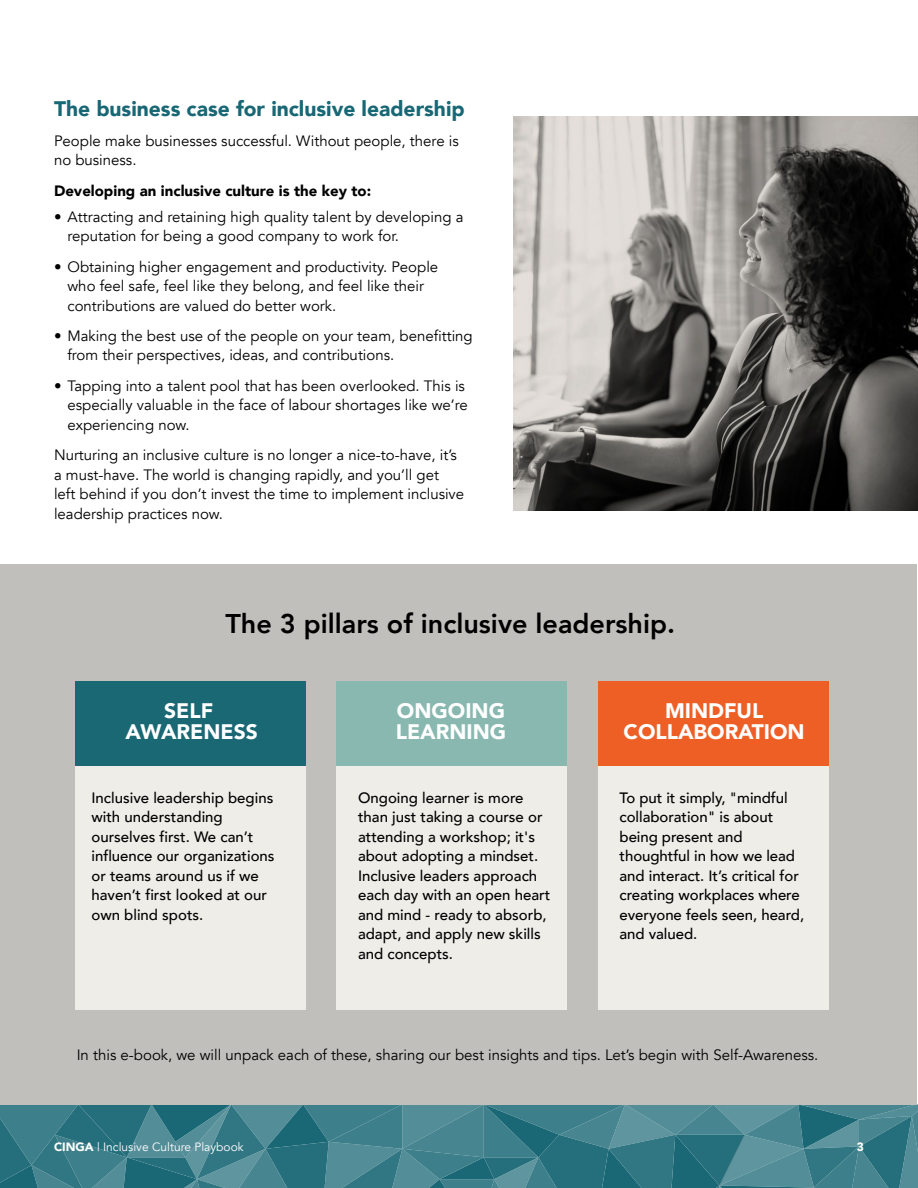
<style>
.page{position:relative;width:918px;height:1188px;background:#fff}
.page>*{position:absolute;margin:0;border:0;box-sizing:border-box;transform-origin:0 0}
.t1{font:800 27px "Avenir";color:#000}
.t2{font:900 21px/21px "Avenir";color:#fff;text-align:center}
.t3{font:900 21px "Avenir";color:#186774}
.t4{font:15px/19.5px "Avenir";color:#000}
.t5{font:500 15px/19.5px "Avenir";color:#000}
.t6{font:900 15px "Avenir";color:#000}
.t7{font:12px "Avenir";color:#fff}
.t8{font:900 12px "Avenir";color:#fff}
.s1{font-weight:900}
</style>
<div class="page">
<svg style="left:0;top:1104px;width:918px;height:84px;background:#3c7e89"></svg>
<img style="left:513px;top:116px;width:405px;height:394px">
<div style="left:1px;top:565px;width:916px;height:540px;background:#c1bfbc"></div>
<div style="left:75px;top:681px;width:230px;height:85px;background:#196874"></div>
<div style="left:336px;top:681px;width:231px;height:85px;background:#88b8af"></div>
<div style="left:598px;top:681px;width:231px;height:85px;background:#ee5f25"></div>
<div style="left:75px;top:766px;width:230px;height:244px;background:#eeede8"></div>
<div style="left:336px;top:766px;width:231px;height:244px;background:#eeede8"></div>
<div style="left:598px;top:766px;width:231px;height:244px;background:#eeede8"></div>
<h2 class="t3" style="left:54px;top:90px;width:412px">The business case for inclusive leadership</h2>
<p class="t4" style="left:54px;top:131px;width:406px">People make businesses successful. Without people, there is no business.</p>
<p class="t6" style="left:54px;top:178px;width:319px">Developing an inclusive culture is the key to:</p>
<p class="t4" style="left:68px;top:207px;width:398px;text-indent:-14px">• Attracting and retaining high quality talent by developing a reputation for being a good company to work for.</p>
<p class="t4" style="left:68px;top:257px;width:372px;text-indent:-14px">• Obtaining higher engagement and productivity. People who feel safe, feel like they belong, and feel like their contributions are valued do better work.</p>
<p class="t4" style="left:68px;top:326px;width:407px;text-indent:-14px">• Making the best use of the people on your team, benefitting from their perspectives, ideas, and contributions.</p>
<p class="t4" style="left:68px;top:376px;width:402px;text-indent:-14px">• Tapping into a talent pool that has been overlooked. This is especially valuable in the face of labour shortages like we’re experiencing now.</p>
<p class="t4" style="left:54px;top:445px;width:412px">Nurturing an inclusive culture is no longer a nice-to-have, it’s a must-have. The world is changing rapidly, and you’ll get<br>left behind if you don’t invest the time to implement inclusive leadership practices now.</p>
<h1 class="t1" style="left:225px;top:602px;width:451px">The 3 pillars of inclusive leadership.</h1>
<h2 class="t2" style="left:126px;top:700px;width:134px">SELF<br>AWARENESS</h2>
<h2 class="t2" style="left:396px;top:700px;width:112px;text-align:left">ONGOING<br>LEARNING</h2>
<h2 class="t2" style="left:624px;top:700px;width:183px">MINDFUL<br>COLLABORATION</h2>
<p class="t5" style="left:91px;top:787px;width:185px">Inclusive leadership begins with understanding ourselves first. We can’t influence our organizations or teams around us if we haven’t first looked at our own blind spots.</p>
<p class="t5" style="left:358px;top:787px;width:194px">Ongoing learner is more than just taking a course or attending a workshop; it's about adopting a mindset.<br>Inclusive leaders approach each day with an open heart and mind - ready to absorb, adapt, and apply new skills and concepts.</p>
<p class="t5" style="left:620px;top:787px;width:186px">To put it simply, "mindful collaboration" is about being present and thoughtful in how we lead and interact. It’s critical for creating workplaces where everyone feels seen, heard, and valued.</p>
<p class="t4" style="left:77px;top:1046px;width:743px">In this e-book, we will unpack each of these, sharing our best insights and tips. Let’s begin with Self-Awareness.</p>
<p class="t7" style="left:54px;top:1139px;width:191px"><span class="s1">CINGA</span> | Inclusive Culture Playbook</p>
<p class="t8" style="left:857px;top:1136px;width:9px">3</p>
</div>
